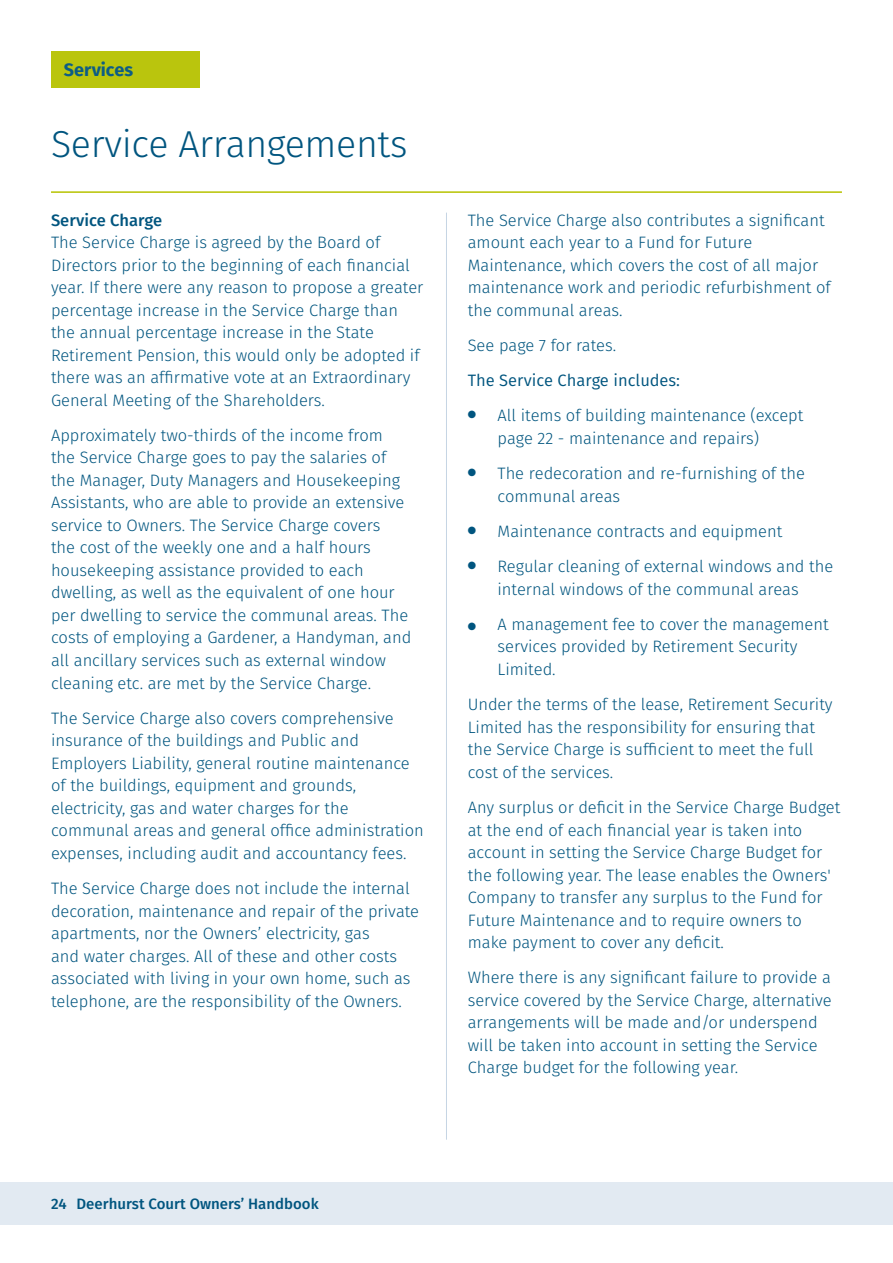
<style>
.page{position:relative;width:893px;height:1263px;background:#fff}
.page>*{position:absolute;margin:0;border:0;box-sizing:border-box;transform-origin:0 0}
.t1{font:300 37.5px "Fira Sans";letter-spacing:-.01em;color:#00557f}
.t2{font:700 18px "Fira Sans";color:#00557f}
.t3{font:300 16.5px/22.5px "Fira Sans";color:#00557f}
.t4{font:16.5px "Fira Sans";color:#00557f}
.t5{font:500 16.5px "Fira Sans";color:#00557f}
.t6{font:500 15px "Fira Sans";color:#00557f}
</style>
<div class="page">
<div style="left:0;top:1182px;width:893px;height:43px;background:#e2eaf2"></div>
<hr style="left:446px;top:213px;width:1px;height:927px;background:#c6d5e4">
<hr style="left:51px;top:191px;width:791px;height:2px;background:#b7c200">
<div style="left:51px;top:51px;width:149px;height:36px;background:#bac50d"></div>
<p class="t2" style="left:64px;top:57px;width:71px">Services</p>
<h1 class="t1" style="left:51px;top:118px;width:358px">Service Arrangements</h1>
<p class="t5" style="left:51px;top:208px;width:113px">Service Charge</p>
<p class="t3" style="left:51px;top:232px;width:374px">The Service Charge is agreed by the Board of Directors prior to the beginning of each financial year. If there were any reason to propose a greater percentage increase in the Service Charge than the annual percentage increase in the State Retirement Pension, this would only be adopted if there was an affirmative vote at an Extraordinary General Meeting of the Shareholders.</p>
<p class="t3" style="left:51px;top:425px;width:362px">Approximately two-thirds of the income from<br>the Service Charge goes to pay the salaries of the Manager, Duty Managers and Housekeeping Assistants, who are able to provide an extensive service to Owners. The Service Charge covers<br>the cost of the weekly one and a half hours housekeeping assistance provided to each dwelling, as well as the equivalent of one hour per dwelling to service the communal areas. The costs of employing a Gardener, a Handyman, and all ancillary services such as external window cleaning etc. are met by the Service Charge.</p>
<p class="t3" style="left:51px;top:708px;width:374px">The Service Charge also covers comprehensive insurance of the buildings and Public and Employers Liability, general routine maintenance of the buildings, equipment and grounds, electricity, gas and water charges for the communal areas and general office administration expenses, including audit and accountancy fees.</p>
<p class="t3" style="left:51px;top:878px;width:370px">The Service Charge does not include the internal decoration, maintenance and repair of the private apartments, nor the Owners’ electricity, gas<br>and water charges. All of these and other costs associated with living in your own home, such as telephone, are the responsibility of the Owners.</p>
<p class="t3" style="left:468px;top:210px;width:365px">The Service Charge also contributes a significant amount each year to a Fund for Future Maintenance, which covers the cost of all major maintenance work and periodic refurbishment of the communal areas.</p>
<p class="t3" style="left:468px;top:335px;width:150px">See page 7 for rates.</p>
<p class="t4" style="left:468px;top:369px;width:214px">The Service Charge includes:</p>
<p class="t3" style="left:497px;top:406px;width:307px;text-indent:-30px">● All items of building maintenance (except page 22 - maintenance and repairs)</p>
<p class="t3" style="left:497px;top:463px;width:309px;text-indent:-30px">● The redecoration and re-furnishing of the communal areas</p>
<p class="t3" style="left:468px;top:521px;width:316px">● Maintenance contracts and equipment</p>
<p class="t3" style="left:468px;top:556px;width:367px;text-align:center">● Regular cleaning of external windows and the internal windows of the communal areas</p>
<p class="t3" style="left:497px;top:614px;width:333px;text-indent:-30px">● A management fee to cover the management services provided by Retirement Security<br>Limited.</p>
<p class="t3" style="left:468px;top:694px;width:366px">Under the terms of the lease, Retirement Security Limited has the responsibility for ensuring that the Service Charge is sufficient to meet the full cost of the services.</p>
<p class="t3" style="left:468px;top:797px;width:374px">Any surplus or deficit in the Service Charge Budget at the end of each financial year is taken into account in setting the Service Charge Budget for the following year. The lease enables the Owners' Company to transfer any surplus to the Fund for Future Maintenance and to require owners to make payment to cover any deficit.</p>
<p class="t3" style="left:468px;top:967px;width:365px">Where there is any significant failure to provide a service covered by the Service Charge, alternative arrangements will be made and/or underspend will be taken into account in setting the Service Charge budget for the following year.</p>
<p class="t6" style="left:51px;top:1193px;width:269px">24 Deerhurst Court Owners’ Handbook</p>
</div>
